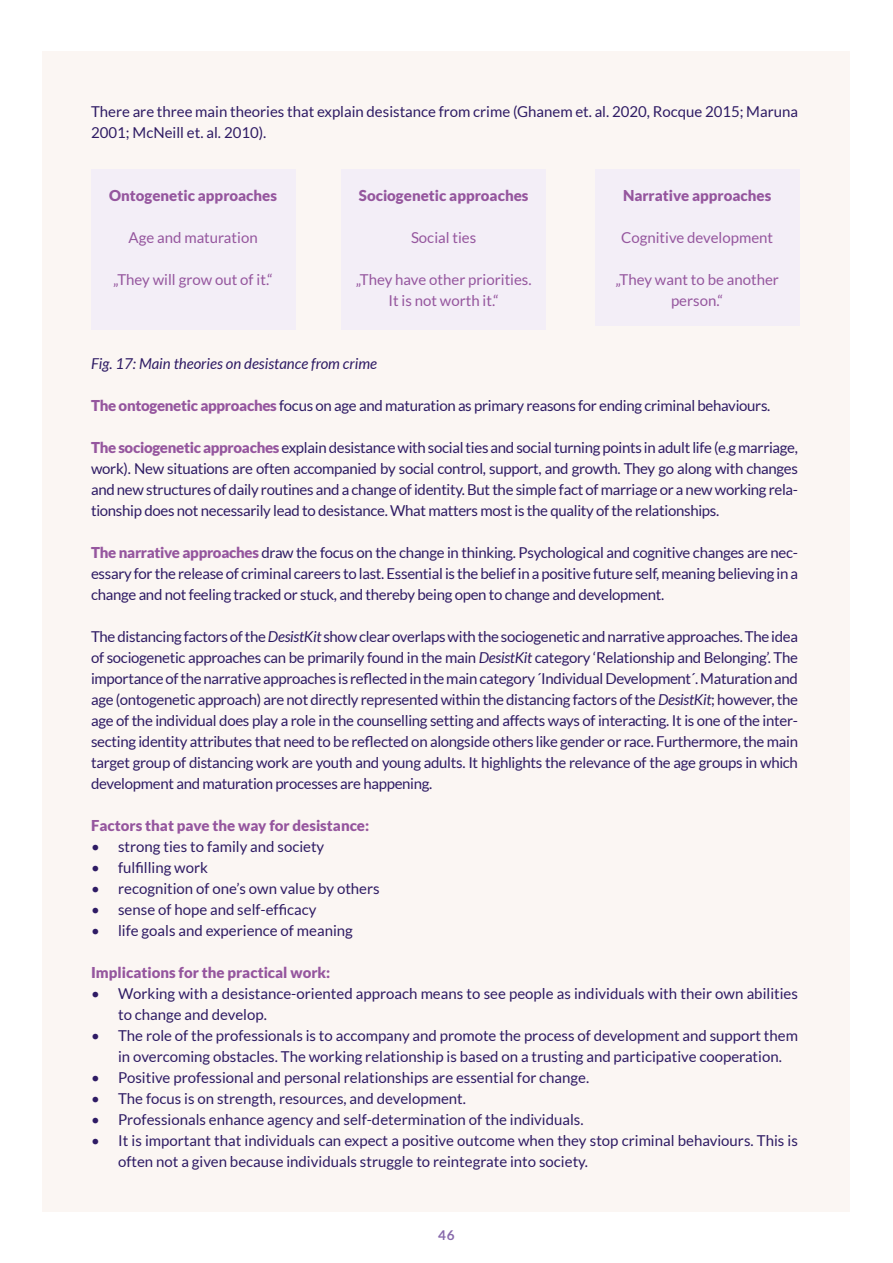
<style>
.page{position:relative;width:893px;height:1263px;background:#fff}
.page>*{position:absolute;margin:0;border:0;box-sizing:border-box;transform-origin:0 0}
.t1{font:15px/21px "Lato";color:#2e1b64}
.t2{font:15px/21px "Lato";color:#95569e;text-align:center}
.t3{font:900 15px "Lato";color:#95569e}
.t4{font:15px "Lato";letter-spacing:-.02em;color:#2e1b64}
.t5{font:italic 15px "Lato";color:#2e1b64}
.t6{font:700 13.5px "Lato";color:#8769ab}
.s1{font-weight:900;color:#95569e}
.s2{font-style:italic}
</style>
<div class="page">
<div style="left:43px;top:51px;width:807px;height:1161px;background:#fbf6f3"></div>
<div style="left:91px;top:169px;width:204px;height:161px;background:#f3eef7"></div>
<div style="left:342px;top:169px;width:204px;height:161px;background:#f3eef7"></div>
<div style="left:595px;top:169px;width:204px;height:156px;background:#f3eef7"></div>
<p class="t1" style="left:91px;top:101px;width:708px">There are three main theories that explain desistance from crime (Ghanem et. al. 2020, Rocque 2015; Maruna<br>2001; McNeill et. al. 2010).</p>
<p class="t3" style="left:109px;top:187px;width:169px">Ontogenetic approaches</p>
<p class="t2" style="left:129px;top:227px;width:131px">Age and maturation</p>
<p class="t2" style="left:113px;top:269px;width:161px">„They will grow out of it.“</p>
<p class="t3" style="left:359px;top:187px;width:171px">Sociogenetic approaches</p>
<p class="t2" style="left:411px;top:227px;width:67px">Social ties</p>
<p class="t2" style="left:356px;top:269px;width:177px">„They have other priorities.<br>It is not worth it.“</p>
<p class="t3" style="left:623px;top:187px;width:150px">Narrative approaches</p>
<p class="t2" style="left:621px;top:227px;width:154px">Cognitive development</p>
<p class="t2" style="left:615px;top:269px;width:165px">„They want to be another person.“</p>
<p class="t5" style="left:91px;top:355px;width:287px">Fig. 17: Main theories on desistance from crime</p>
<p class="t4" style="left:91px;top:397px;width:681px"><span class="s1">The ontogenetic approaches</span> focus on age and maturation as primary reasons for ending criminal behaviours.</p>
<p class="t1" style="left:91px;top:437px;width:709px;text-align:justify"><span class="s1">The sociogenetic approaches</span> explain desistance with social ties and social turning points in adult life (e.g marriage, work). New situations are often accompanied by social control, support, and growth. They go along with changes and new structures of daily routines and a change of identity. But the simple fact of marriage or a new working rela&shy;tionship does not necessarily lead to desistance. What matters most is the quality of the relationships.</p>
<p class="t1" style="left:91px;top:542px;width:708px;text-align:justify"><span class="s1">The narrative approaches</span> draw the focus on the change in thinking. Psychological and cognitive changes are nec&shy;essary for the release of criminal careers to last. Essential is the belief in a positive future self, meaning believing in a change and not feeling tracked or stuck, and thereby being open to change and development.</p>
<p class="t1" style="left:91px;top:626px;width:708px;text-align:justify">The distancing factors of the <span class="s2">DesistKit</span> show clear overlaps with the sociogenetic and narrative approaches. The idea of sociogenetic approaches can be primarily found in the main <span class="s2">DesistKit</span> category ‘Relationship and Belonging’. The importanceofthenarrativeapproaches is reflectedinthemaincategory´IndividualDevelopment´.Maturationand age (ontogenetic approach) are not directly represented within the distancing factors of the <span class="s2">DesistKit</span>; however, the age of the individual does play a role in the counselling setting and affects ways of interacting. It is one of the inter&shy;secting identity attributes that need to be reflected on alongside others like gender or race. Furthermore, the main target group of distancing work are youth and young adults. It highlights the relevance of the age groups in which development and maturation processes are happening.</p>
<p class="t3" style="left:91px;top:817px;width:280px">Factors that pave the way for desistance:</p>
<p class="t1" style="left:91px;top:836px;width:235px">• strong ties to family and society</p>
<p class="t1" style="left:91px;top:857px;width:118px">• fulfilling work</p>
<p class="t1" style="left:91px;top:878px;width:290px">• recognition of one’s own value by others</p>
<p class="t1" style="left:91px;top:899px;width:227px">• sense of hope and self-efficacy</p>
<p class="t1" style="left:91px;top:920px;width:263px">• life goals and experience of meaning</p>
<p class="t3" style="left:91px;top:964px;width:241px">Implications for the practical work:</p>
<p class="t1" style="left:118px;top:983px;width:681px;text-indent:-27px">• Working with a desistance-oriented approach means to see people as individuals with their own abilities to change and develop.</p>
<p class="t1" style="left:118px;top:1025px;width:681px;text-indent:-27px">• The role of the professionals is to accompany and promote the process of development and support them in overcoming obstacles. The working relationship is based on a trusting and participative cooperation.</p>
<p class="t1" style="left:91px;top:1067px;width:500px">• Positive professional and personal relationships are essential for change.</p>
<p class="t1" style="left:91px;top:1088px;width:376px">• The focus is on strength, resources, and development.</p>
<p class="t1" style="left:91px;top:1109px;width:494px">• Professionals enhance agency and self-determination of the individuals.</p>
<p class="t1" style="left:118px;top:1130px;width:681px;text-indent:-27px">• It is important that individuals can expect a positive outcome when they stop criminal behaviours. This is often not a given because individuals struggle to reintegrate into society.</p>
<p class="t6" style="left:438px;top:1227px;width:18px">46</p>
</div>
